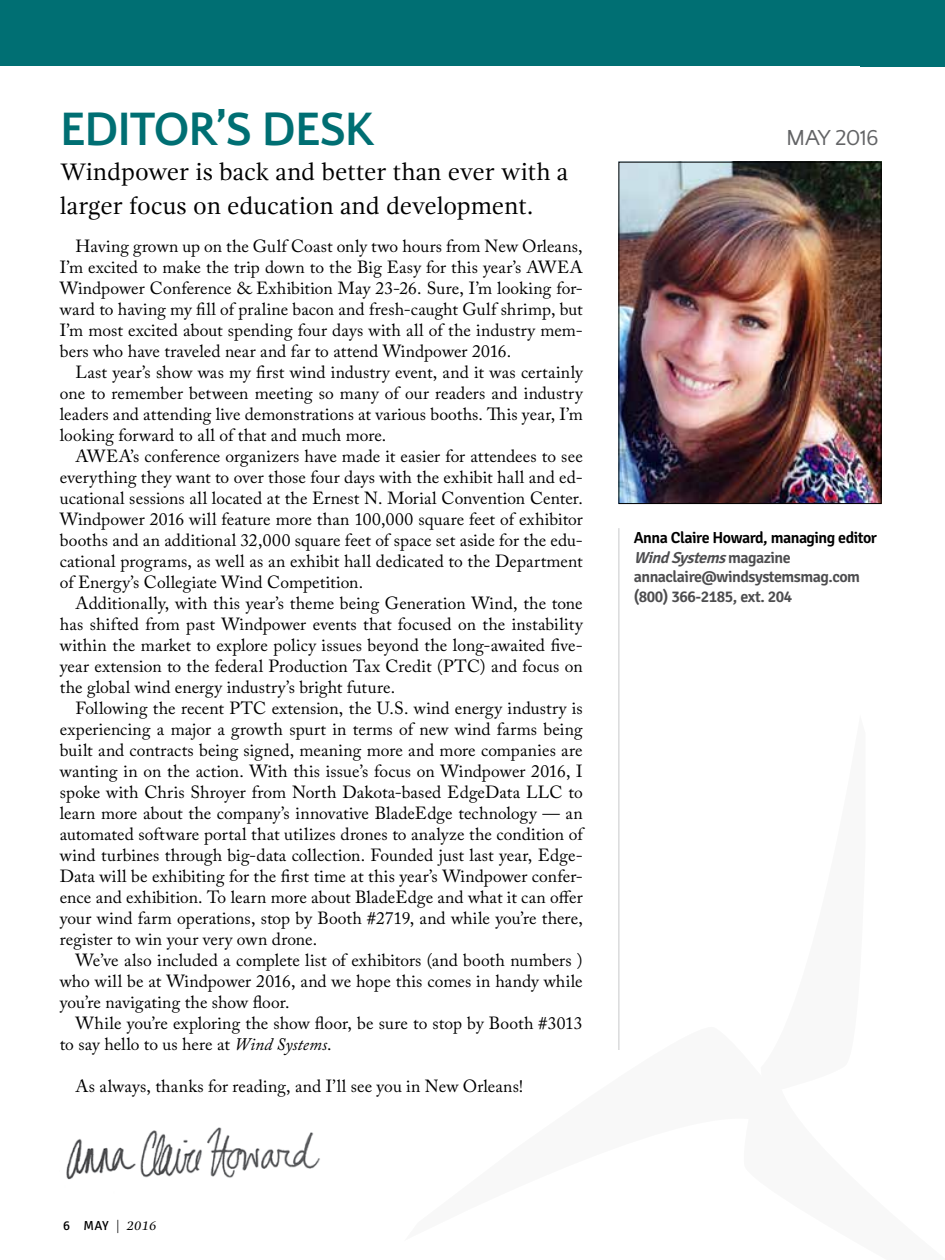
<style>
.page{position:relative;width:945px;height:1260px;background:#fff}
.page>*{position:absolute;margin:0;border:0;box-sizing:border-box;transform-origin:0 0}
.t1{font:700 49px "Quattrocento Sans";letter-spacing:-.035em;color:#006f73}
.t2{font:24.5px/33.2px "Gandhi Serif";color:#000}
.t3{font:22.75px "Quattrocento Sans";letter-spacing:-.03em;color:#636466}
.t4{font:17.5px/21px "Adobe Caslon Pro";letter-spacing:.005em;color:#000;text-align:justify}
.t5{font:600 15.92px/19.6px "Signika";letter-spacing:-.03em;color:#4d4d4f}
.t6{font:italic 13.12px "Gandhi Serif";color:#000}
.s1{font-style:italic}
.s2{color:#000}
.s3{font-family:"Signika";font-style:normal}
</style>
<div class="page">
<div style="left:0;top:0;width:945px;height:66px;background:#006f73"></div>
<hr style="left:618px;top:528px;width:1px;height:522px;background:#c7c8ca">
<img style="left:66px;top:1127px;width:254px;height:53px">
<img style="left:620px;top:164px;width:260px;height:338px">
<div style="left:618px;top:162px;width:264px;height:342px;border:1px solid #000"></div>
<hr style="left:944px;top:32px;width:1px;height:1228px;background:#f1f1f2">
<div style="left:860px;top:0;width:85px;height:66px;background:#006f73"></div>
<h1 class="t1" style="left:60px;top:103px;width:316px">EDITOR’S DESK</h1>
<h2 class="t2" style="left:60px;top:156px;width:510px">Windpower is back and better than ever with a larger focus on education and development.</h2>
<p class="t4" style="left:60px;top:235px;width:524px;text-indent:16px">Having grown up on the Gulf Coast only two hours from New Orleans, I’m excited to make the trip down to the Big Easy for this year’s AWEA Windpower Conference &amp; Exhibition May 23-26. Sure, I’m looking for&shy;ward to having my fill of praline bacon and fresh-caught Gulf shrimp, but I’m most excited about spending four days with all of the industry mem&shy;bers who have traveled near and far to attend Windpower 2016.</p>
<p class="t4" style="left:60px;top:361px;width:524px;text-indent:16px">Last year’s show was my first wind industry event, and it was certainly one to remember between meeting so many of our readers and industry leaders and attending live demonstrations at various booths. This year, I’m looking forward to all of that and much more.</p>
<p class="t4" style="left:60px;top:445px;width:524px;text-indent:16px">AWEA’s conference organizers have made it easier for attendees to see everything they want to over those four days with the exhibit hall and ed&shy;ucational sessions all located at the Ernest N. Morial Convention Center.<br>Windpower 2016 will feature more than 100,000 square feet of exhibitor booths and an additional 32,000 square feet of space set aside for the edu&shy;cational programs, as well as an exhibit hall dedicated to the Department of Energy’s Collegiate Wind Competition.</p>
<p class="t4" style="left:60px;top:592px;width:524px;text-indent:16px">Additionally, with this year’s theme being Generation Wind, the tone has shifted from past Windpower events that focused on the instability within the market to explore policy issues beyond the long-awaited five&shy;year extension to the federal Production Tax Credit (PTC) and focus on the global wind energy industry’s bright future.</p>
<p class="t4" style="left:60px;top:697px;width:524px;text-indent:16px">Following the recent PTC extension, the U.S. wind energy industry is experiencing a major a growth spurt in terms of new wind farms being built and contracts being signed, meaning more and more companies are wanting in on the action. With this issue’s focus on Windpower 2016, I spoke with Chris Shroyer from North Dakota-based EdgeData LLC to learn more about the company’s innovative BladeEdge technology — an automated software portal that utilizes drones to analyze the condition of wind turbines through big-data collection. Founded just last year, Edge-Data will be exhibiting for the first time at this year’s Windpower confer&shy;ence and exhibition. To learn more about BladeEdge and what it can offer your wind farm operations, stop by Booth #2719, and while you’re there, register to win your very own drone.</p>
<p class="t4" style="left:60px;top:949px;width:524px;text-indent:16px">We’ve also included a complete list of exhibitors (and booth numbers ) who will be at Windpower 2016, and we hope this comes in handy while you’re navigating the show floor.</p>
<p class="t4" style="left:60px;top:1012px;width:524px;text-indent:16px">While you’re exploring the show floor, be sure to stop by Booth #3013 to say hello to us here at <span class="s1">Wind Systems</span>.</p>
<p class="t4" style="left:76px;top:1075px;width:449px">As always, thanks for reading, and I’ll see you in New Orleans!</p>
<h3 class="t3" style="left:786px;top:126px;width:94px">MAY 2016</h3>
<p class="t5" style="left:634px;top:528px;width:245px"><span class="s2">Anna Claire Howard, managing editor<br></span><span class="s1">WindSystems</span>m a g a z i n e annaclaire@windsystemsmag.com (800) 366-2185, ext. 204</p>
<p class="t6" style="left:63px;top:1218px;width:95px"><span class="s3">6 MAY</span> | 2016</p>
</div>
